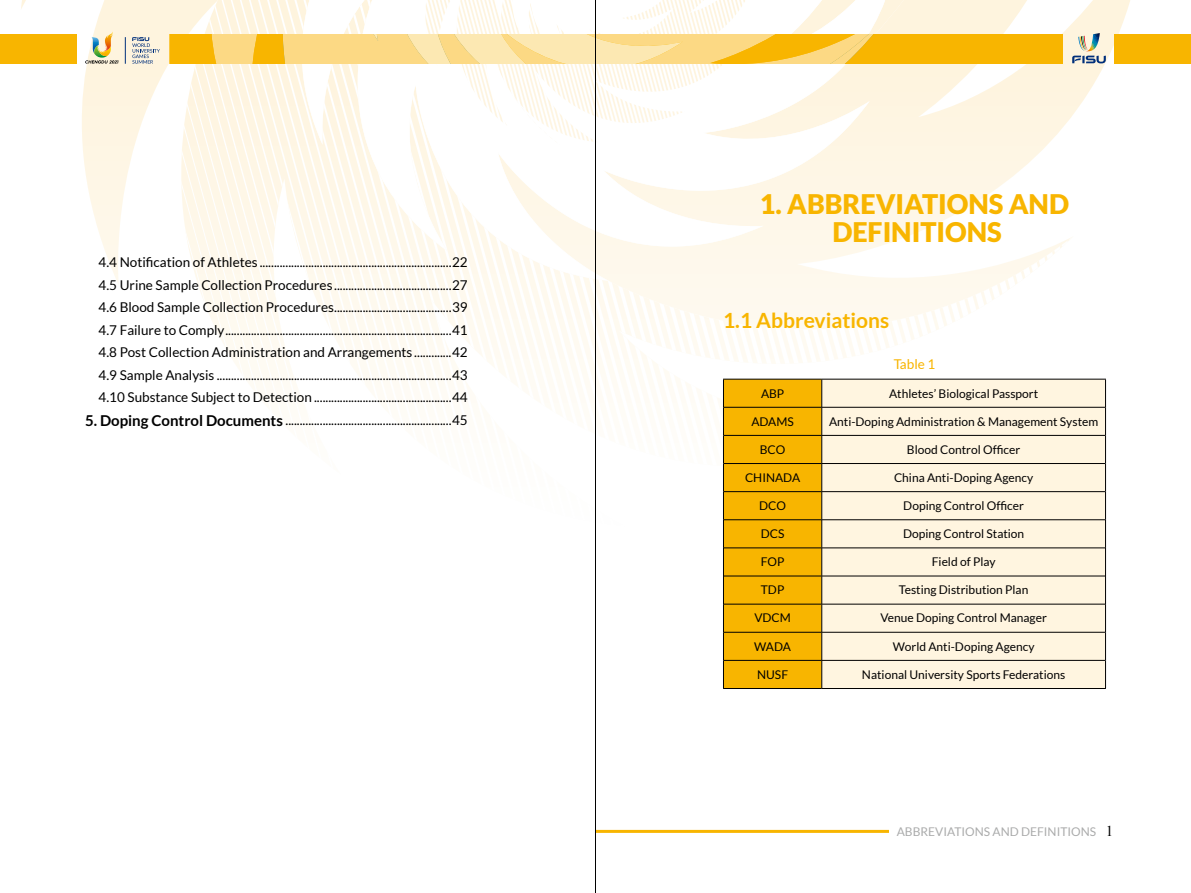
<style>
.page{position:relative;width:1191px;height:893px;background:#fff}
.page>*{position:absolute;margin:0;border:0;box-sizing:border-box;transform-origin:0 0}
.t1{font:900 27px/28.5px "Lato";color:#f8b500;text-align:center}
.t2{font:700 21px "Lato";color:#f8b500}
.t3{font:13.5px/22.5px "Lato";color:#000;text-align:justify}
.t4{font:13.5px "Lato";color:#f8b500}
.t5{font:12px "Lato";color:#000}
.t6{font:12px "Lato";color:#aaabab}
.s1{font-weight:700;font-size:15px}
.s2{font-family:"Times New Roman";font-size:15px;color:#000}
</style>
<div class="page">
<svg style="left:1074px;top:0;width:56px;height:113px;fill:#fef5e2"></svg>
<svg style="left:21px;top:0;width:119px;height:282px"></svg>
<svg style="left:140px;top:23px;width:175px;height:365px"></svg>
<svg style="left:249px;top:281px;width:514px;height:18px;fill:#fef9ee"></svg>
<div style="left:822px;top:380px;width:283px;height:308px;background:#fff5e0"></div>
<hr style="left:821px;top:379px;width:285px;height:1px;background:#000">
<svg style="left:1105px;top:379px;width:1px;height:309px"></svg>
<hr style="left:723px;top:688px;width:98px;height:1px;background:#000">
<hr style="left:821px;top:688px;width:285px;height:1px;background:#000">
<hr style="left:821px;top:463px;width:284px;height:1px;background:#000">
<hr style="left:821px;top:491px;width:284px;height:1px;background:#000">
<hr style="left:821px;top:519px;width:284px;height:1px;background:#000">
<hr style="left:821px;top:548px;width:284px;height:1px;background:#000">
<hr style="left:821px;top:576px;width:284px;height:1px;background:#000">
<hr style="left:821px;top:604px;width:284px;height:1px;background:#000">
<hr style="left:821px;top:632px;width:284px;height:1px;background:#000">
<hr style="left:821px;top:660px;width:284px;height:1px;background:#000">
<hr style="left:821px;top:407px;width:284px;height:1px;background:#000">
<hr style="left:821px;top:435px;width:284px;height:1px;background:#000">
<svg style="left:723px;top:379px;width:99px;height:309px;background:#ebab00"></svg>
<svg style="left:170px;top:0;width:892px;height:281px"></svg>
<svg style="left:1072px;top:33px;width:33px;height:30px"></svg>
<svg style="left:85px;top:31px;width:33px;height:33px"></svg>
<svg style="left:125px;top:37px;width:1px;height:27px"></svg>
<svg style="left:132px;top:37px;width:28px;height:27px"></svg>
<div style="left:0;top:34px;width:77px;height:30px;background:#f8b500"></div>
<div style="left:1114px;top:34px;width:77px;height:30px;background:#f8b500"></div>
<hr style="left:595px;top:830px;width:501px;height:3px;background:#f8b500">
<div style="left:889px;top:825px;width:209px;height:13px;background:#fff"></div>
<hr style="left:595px;top:0;width:1px;height:893px;background:#000">
<p class="t3" style="left:99px;top:251px;width:370px">4.4 Notification of Athletes ...................................................................22<br>4.5 Urine Sample Collection Procedures .........................................27<br>4.6 Blood Sample Collection Procedures.........................................39<br>4.7 Failure to Comply...............................................................................41<br>4.8 Post Collection Administration and Arrangements .............42<br>4.9 Sample Analysis ..................................................................................43<br>4.10 Substance Subject to Detection ................................................44</p>
<p class="t3" style="left:85px;top:409px;width:384px"><span class="s1">5. Doping Control Documents</span> ..........................................................45</p>
<h1 class="t1" style="left:760px;top:189px;width:311px">1. ABBREVIATIONS AND<br>DEFINITIONS</h1>
<h2 class="t2" style="left:723px;top:309px;width:168px">1.1 Abbreviations</h2>
<p class="t4" style="left:893px;top:356px;width:43px">Table 1</p>
<p class="t5" style="left:761px;top:386px;width:25px">ABP</p>
<p class="t5" style="left:889px;top:386px;width:151px">Athletes’ Biological Passport</p>
<p class="t5" style="left:751px;top:415px;width:44px">ADAMS</p>
<p class="t5" style="left:829px;top:415px;width:271px">Anti-Doping Administration &amp; Management System</p>
<p class="t5" style="left:760px;top:443px;width:27px">BCO</p>
<p class="t5" style="left:907px;top:443px;width:115px">Blood Control Officer</p>
<p class="t5" style="left:745px;top:471px;width:57px">CHINADA</p>
<p class="t5" style="left:894px;top:471px;width:141px">China Anti-Doping Agency</p>
<p class="t5" style="left:759px;top:499px;width:28px">DCO</p>
<p class="t5" style="left:903px;top:499px;width:122px">Doping Control Officer</p>
<p class="t5" style="left:761px;top:527px;width:25px">DCS</p>
<p class="t5" style="left:903px;top:527px;width:123px">Doping Control Station</p>
<p class="t5" style="left:761px;top:555px;width:25px">FOP</p>
<p class="t5" style="left:931px;top:555px;width:65px">Field of Play</p>
<p class="t5" style="left:761px;top:583px;width:25px">TDP</p>
<p class="t5" style="left:899px;top:583px;width:131px">Testing Distribution Plan</p>
<p class="t5" style="left:754px;top:611px;width:38px">VDCM</p>
<p class="t5" style="left:880px;top:611px;width:168px">Venue Doping Control Manager</p>
<p class="t5" style="left:754px;top:639px;width:38px">WADA</p>
<p class="t5" style="left:892px;top:639px;width:143px">World Anti-Doping Agency</p>
<p class="t5" style="left:757px;top:668px;width:32px">NUSF</p>
<p class="t5" style="left:862px;top:668px;width:205px">National University Sports Federations</p>
<p class="t6" style="left:896px;top:825px;width:218px">ABBREVIATIONS AND DEFINITIONS <span class="s2">1</span></p>
</div>
